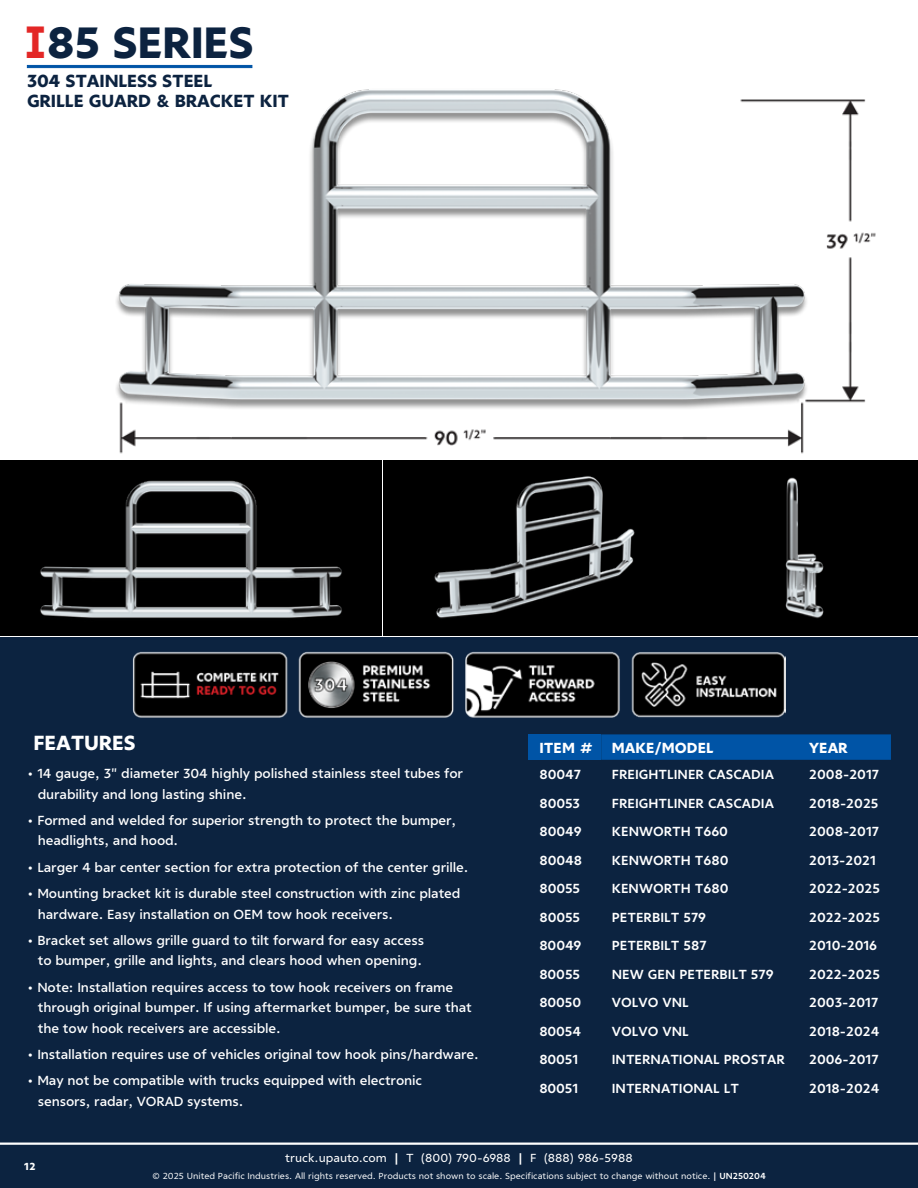
<style>
.page{position:relative;width:918px;height:1188px;background:#fff}
.page>*{position:absolute;margin:0;border:0;box-sizing:border-box;transform-origin:0 0}
.t1{font:800 45px "Ricardo";letter-spacing:-.01em;color:#0c2340}
.t2{font:800 21px "Ricardo";letter-spacing:-.01em;color:#fff}
.t3{font:800 18px/19.5px "Ricardo";letter-spacing:-.01em;color:#0c2340}
.t4{font:800 15px "Ricardo";color:#fff}
.t5{font:600 13.5px/20.4px "Ricardo";letter-spacing:-.01em;color:#fff}
.t6{font:700 13.5px "Ricardo";color:#fff}
.t7{font:500 12px "Ricardo";color:#fff}
.t8{font:800 10.5px "Ricardo ALT";color:#fff}
.t9{font:9px "Ricardo";color:#fff}
.s1{font-family:"Video";font-weight:700;color:#e32726}
.s2{font-weight:800}
.s3{font-weight:700}
</style>
<div class="page">
<div style="left:0;top:637px;width:918px;height:508px;background:#0c2340"></div>
<div style="left:0;top:1145px;width:918px;height:43px;background:#0c2340"></div>
<hr style="left:0;top:1143px;width:918px;height:2px;background:#fff">
<img style="left:132px;top:651px;width:654px;height:67px">
<div style="left:529px;top:734px;width:72px;height:26px;background:#0054a6"></div>
<svg style="left:601px;top:734px;width:290px;height:26px;background:#0052a3"></svg>
<img style="left:116px;top:89px;width:760px;height:365px">
<div style="left:0;top:460px;width:381px;height:175px;background:#000"></div>
<div style="left:383px;top:460px;width:304px;height:175px;background:#000"></div>
<div style="left:688px;top:460px;width:230px;height:175px;background:#000"></div>
<img style="left:40px;top:480px;width:302px;height:138px">
<img style="left:434px;top:476px;width:201px;height:143px">
<img style="left:785px;top:477px;width:39px;height:142px">
<hr style="left:27px;top:65px;width:225px;height:3px;background:#0054a6">
<h1 class="t1" style="left:25px;top:15px;width:230px"><span class="s1">I</span>85 SERIES</h1>
<h3 class="t3" style="left:27px;top:72px;width:264px">304 STAINLESS STEEL<br>GRILLE GUARD &amp; BRACKET KIT</h3>
<h2 class="t2" style="left:33px;top:730px;width:104px">FEATURES</h2>
<p class="t4" style="left:540px;top:738px;width:176px">ITEM # MAKE/MODEL</p>
<p class="t4" style="left:809px;top:738px;width:40px">YEAR</p>
<p class="t6" style="left:540px;top:766px;width:43px">80047</p>
<p class="t6" style="left:612px;top:766px;width:164px">FREIGHTLINER CASCADIA</p>
<p class="t6" style="left:809px;top:766px;width:71px">2008-2017</p>
<p class="t6" style="left:540px;top:795px;width:42px">80053</p>
<p class="t6" style="left:612px;top:795px;width:164px">FREIGHTLINER CASCADIA</p>
<p class="t6" style="left:809px;top:795px;width:71px">2018-2025</p>
<p class="t6" style="left:540px;top:823px;width:44px">80049</p>
<p class="t6" style="left:612px;top:823px;width:118px">KENWORTH T660</p>
<p class="t6" style="left:809px;top:823px;width:71px">2008-2017</p>
<p class="t6" style="left:540px;top:852px;width:44px">80048</p>
<p class="t6" style="left:612px;top:852px;width:118px">KENWORTH T680</p>
<p class="t6" style="left:809px;top:852px;width:68px">2013-2021</p>
<p class="t6" style="left:540px;top:881px;width:42px">80055</p>
<p class="t6" style="left:612px;top:881px;width:118px">KENWORTH T680</p>
<p class="t6" style="left:809px;top:881px;width:72px">2022-2025</p>
<p class="t6" style="left:539px;top:909px;width:42px">80055</p>
<p class="t6" style="left:612px;top:909px;width:96px">PETERBILT 579</p>
<p class="t6" style="left:809px;top:909px;width:72px">2022-2025</p>
<p class="t6" style="left:539px;top:938px;width:44px">80049</p>
<p class="t6" style="left:612px;top:938px;width:96px">PETERBILT 587</p>
<p class="t6" style="left:809px;top:938px;width:70px">2010-2016</p>
<p class="t6" style="left:539px;top:966px;width:42px">80055</p>
<p class="t6" style="left:612px;top:966px;width:163px">NEW GEN PETERBILT 579</p>
<p class="t6" style="left:809px;top:966px;width:72px">2022-2025</p>
<p class="t6" style="left:539px;top:995px;width:43px">80050</p>
<p class="t6" style="left:612px;top:995px;width:79px">VOLVO VNL</p>
<p class="t6" style="left:809px;top:995px;width:71px">2003-2017</p>
<p class="t6" style="left:539px;top:1023px;width:43px">80054</p>
<p class="t6" style="left:612px;top:1023px;width:79px">VOLVO VNL</p>
<p class="t6" style="left:809px;top:1023px;width:72px">2018-2024</p>
<p class="t6" style="left:539px;top:1052px;width:40px">80051</p>
<p class="t6" style="left:612px;top:1052px;width:174px">INTERNATIONAL PROSTAR</p>
<p class="t6" style="left:809px;top:1052px;width:71px">2006-2017</p>
<p class="t6" style="left:539px;top:1080px;width:40px">80051</p>
<p class="t6" style="left:612px;top:1080px;width:129px">INTERNATIONAL LT</p>
<p class="t6" style="left:809px;top:1080px;width:72px">2018-2024</p>
<p class="t5" style="left:38px;top:764px;width:427px;text-indent:-11px">• 14 gauge, 3" diameter 304 highly polished stainless steel tubes for durability and long lasting shine.</p>
<p class="t5" style="left:38px;top:811px;width:420px;text-indent:-11px">• Formed and welded for superior strength to protect the bumper, headlights, and hood.</p>
<p class="t5" style="left:27px;top:857px;width:443px">• Larger 4 bar center section for extra protection of the center grille.</p>
<p class="t5" style="left:38px;top:884px;width:424px;text-indent:-11px">• Mounting bracket kit is durable steel construction with zinc plated hardware. Easy installation on OEM tow hook receivers.</p>
<p class="t5" style="left:27px;top:931px;width:399px;text-align:right">• Bracket set allows grille guard to tilt forward for easy access to bumper, grille and lights, and clears hood when opening.</p>
<p class="t5" style="left:38px;top:977px;width:436px;text-indent:-11px">• Note: Installation requires access to tow hook receivers on frame through original bumper. If using aftermarket bumper, be sure that the tow hook receivers are accessible.</p>
<p class="t5" style="left:27px;top:1045px;width:453px">• Installation requires use of vehicles original tow hook pins/hardware.</p>
<p class="t5" style="left:38px;top:1071px;width:386px;text-indent:-11px">• May not be compatible with trucks equipped with electronic sensors, radar, VORAD systems.</p>
<p class="t8" style="left:24px;top:1160px;width:13px">12</p>
<p class="t7" style="left:285px;top:1151px;width:349px">truck.upauto.com <span class="s2">|</span> T (800) 790-6988 <span class="s2">|</span> F (888) 986-5988</p>
<p class="t9" style="left:152px;top:1170px;width:615px">© 2025 United Pacific Industries. All rights reserved. Products not shown to scale. Specifications subject to change without notice. <span class="s3">| UN250204</span></p>
</div>
